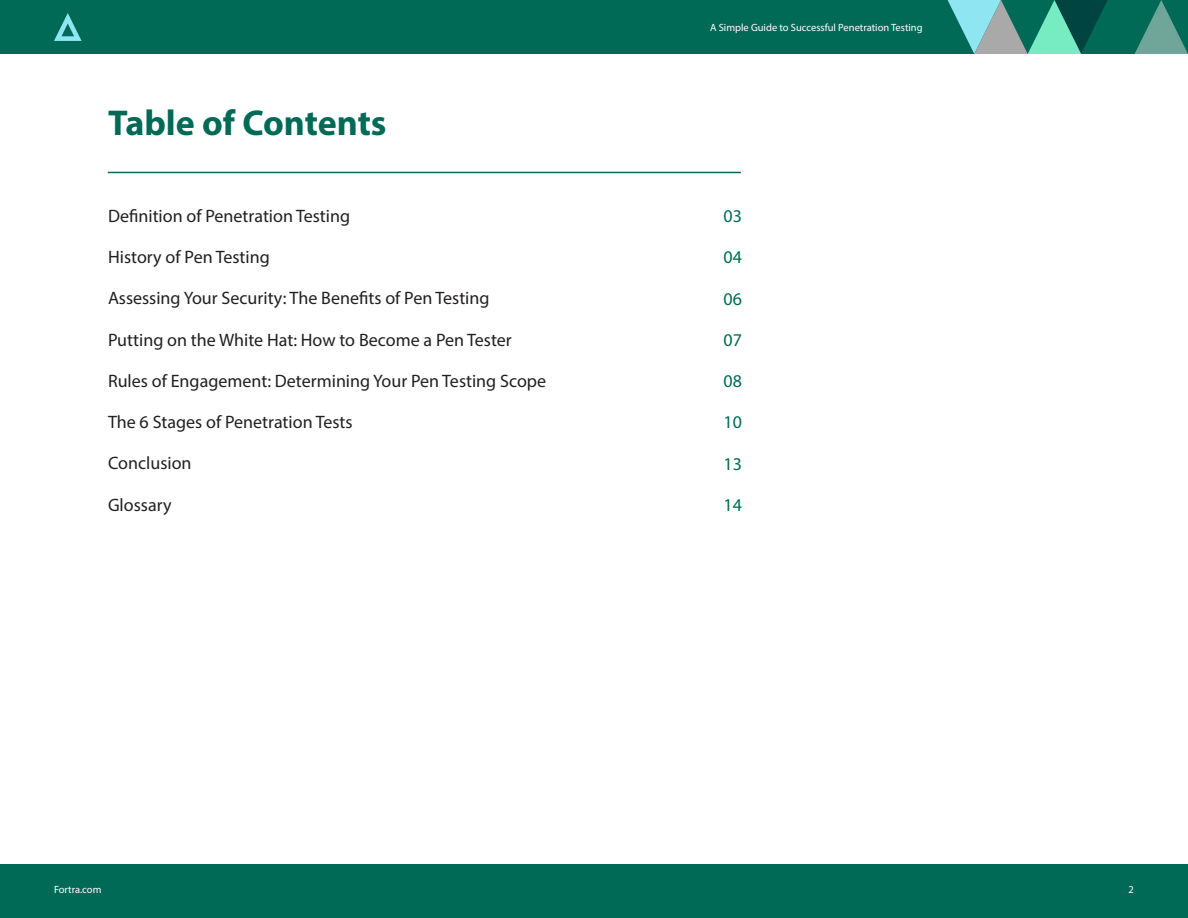
<style>
.page{position:relative;width:1188px;height:918px;background:#fff}
.page>*{position:absolute;margin:0;border:0;box-sizing:border-box;transform-origin:0 0}
.t1{font:700 36px "Myriad Pro";color:#006a56}
.Body_-_Copy{font:18px "Myriad Pro";color:#231f20}
.Body_-_Copy-2{font:18px "Myriad Pro";color:#006a56}
.t2{font:10.5px "Myriad Pro";color:#fff}
</style>
<div class="page">
<div style="left:0;top:864px;width:1188px;height:54px;background:#006a56"></div>
<div style="left:0;top:0;width:1188px;height:54px;background:#006a56"></div>
<svg style="left:54px;top:13px;width:28px;height:28px"></svg>
<svg style="left:948px;top:0;width:240px;height:54px"></svg>
<hr style="left:108px;top:172px;width:633px;height:1px;background:#006a56">
<p class="t1" style="left:108px;top:99px;width:280px">Table of Contents</p>
<p class="Body_-_Copy" style="left:108px;top:205px;width:244px">Definition of Penetration Testing</p>
<p class="Body_-_Copy" style="left:108px;top:246px;width:163px">History of Pen Testing</p>
<p class="Body_-_Copy" style="left:108px;top:287px;width:383px">Assessing Your Security: The Benefits of Pen Testing</p>
<p class="Body_-_Copy" style="left:108px;top:329px;width:405px">Putting on the White Hat: How to Become a Pen Tester</p>
<p class="Body_-_Copy" style="left:108px;top:370px;width:440px">Rules of Engagement: Determining Your Pen Testing Scope</p>
<p class="Body_-_Copy" style="left:108px;top:411px;width:246px">The 6 Stages of Penetration Tests</p>
<p class="Body_-_Copy" style="left:108px;top:452px;width:85px">Conclusion</p>
<p class="Body_-_Copy" style="left:108px;top:494px;width:65px">Glossary</p>
<p class="t2" style="left:710px;top:21px;width:214px">A Simple Guide to Successful Penetration Testing</p>
<p class="Body_-_Copy-2" style="left:724px;top:205px;width:20px">03</p>
<p class="Body_-_Copy-2" style="left:724px;top:246px;width:20px">04</p>
<p class="Body_-_Copy-2" style="left:724px;top:287px;width:20px">06</p>
<p class="Body_-_Copy-2" style="left:724px;top:329px;width:20px">07</p>
<p class="Body_-_Copy-2" style="left:724px;top:370px;width:20px">08</p>
<p class="Body_-_Copy-2" style="left:724px;top:411px;width:20px">10</p>
<p class="Body_-_Copy-2" style="left:724px;top:452px;width:20px">13</p>
<p class="Body_-_Copy-2" style="left:724px;top:494px;width:20px">14</p>
<p class="t2" style="left:54px;top:883px;width:49px">Fortra.com</p>
<p class="t2" style="left:1129px;top:883px;width:7px">2</p>
</div>
